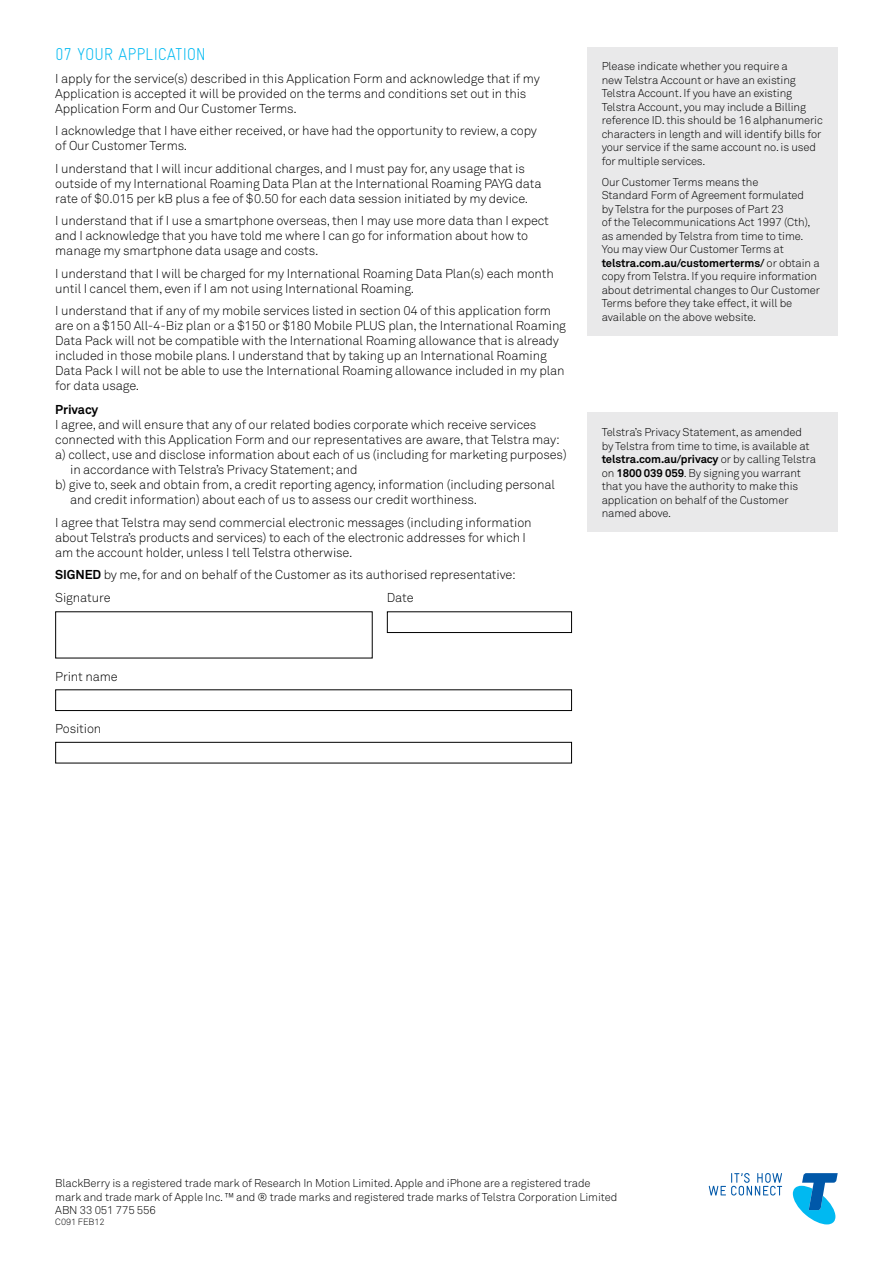
<style>
.page{position:relative;width:893px;height:1263px;background:#fff}
.page>*{position:absolute;margin:0;border:0;box-sizing:border-box;transform-origin:0 0}
.t1{font:300 condensed 17.25px "Gravur";color:#00b9f1}
.t2{font:300 12.75px/15px "Akkurat";letter-spacing:-.01em;color:#000}
.t3{font:700 12.75px "Akkurat";letter-spacing:-.01em;color:#000}
.t4{font:300 11.25px/13.5px "Akkurat";letter-spacing:-.01em;color:#000}
.t5{font:300 9px "Akkurat";letter-spacing:-.01em;color:#000}
.s1{font-weight:700}
</style>
<div class="page">
<div style="left:587px;top:47px;width:251px;height:289px;background:#e9e9ea"></div>
<div style="left:587px;top:413px;width:251px;height:119px;background:#e9e9ea"></div>
<div style="left:387px;top:611px;width:185px;height:22px;border:1px solid #000"></div>
<div style="left:55px;top:689px;width:517px;height:22px;border:1px solid #000"></div>
<div style="left:55px;top:742px;width:517px;height:21px;border:1px solid #000"></div>
<svg style="left:793px;top:1173px;width:45px;height:51px"></svg>
<svg style="left:709px;top:1173px;width:73px;height:22px"></svg>
<h1 class="t1" style="left:55px;top:45px;width:40px">07 YOUR</h1>
<h1 class="t1" style="left:118px;top:45px;width:9px">APPLI</h1>
<h1 class="t1" style="left:158px;top:45px;width:18px">CATION</h1>
<p class="t2" style="left:55px;top:71px;width:486px">I apply for the service(s) described in this Application Form and acknowledge that if my<br>Application is accepted it will be provided on the terms and conditions set out in this<br>Application Form and Our Customer Terms.</p>
<p class="t2" style="left:55px;top:124px;width:483px">I acknowledge that I have either received, or have had the opportunity to review, a copy of Our Customer Terms.</p>
<p class="t2" style="left:55px;top:161px;width:488px">I understand that I will incur additional charges, and I must pay for, any usage that is outside of my International Roaming Data Plan at the International Roaming PAYG data rate of $0.015 per kB plus a fee of $0.50 for each data session initiated by my device.</p>
<p class="t2" style="left:55px;top:214px;width:495px">I understand that if I use a smartphone overseas, then I may use more data than I expect and I acknowledge that you have told me where I can go for information about how to manage my smartphone data usage and costs.</p>
<p class="t2" style="left:55px;top:266px;width:500px">I understand that I will be charged for my International Roaming Data Plan(s) each month until I cancel them, even if I am not using International Roaming.</p>
<p class="t2" style="left:55px;top:304px;width:512px">I understand that if any of my mobile services listed in section 04 of this application form are on a $150 All-4-Biz plan or a $150 or $180 Mobile PLUS plan, the International Roaming Data Pack will not be compatible with the International Roaming allowance that is already included in those mobile plans. I understand that by taking up an International Roaming Data Pack I will not be able to use the International Roaming allowance included in my plan for data usage.</p>
<p class="t3" style="left:55px;top:402px;width:44px">Privacy</p>
<p class="t2" style="left:55px;top:418px;width:483px">I agree, and will ensure that any of our related bodies corporate which receive services</p>
<p class="t2" style="left:55px;top:433px;width:506px">connected with this Application Form and our representatives are aware, that Telstra may:</p>
<p class="t2" style="left:55px;top:448px;width:513px">a) collect, use and disclose information about each of us (including for marketing purposes)</p>
<p class="t2" style="left:70px;top:463px;width:289px">in accordance with Telstra’s Privacy Statement; and</p>
<p class="t2" style="left:55px;top:478px;width:501px">b) give to, seek and obtain from, a credit reporting agency, information (including personal</p>
<p class="t2" style="left:70px;top:493px;width:408px">and credit information) about each of us to assess our credit worthiness.</p>
<p class="t2" style="left:55px;top:515px;width:478px">I agree that Telstra may send commercial electronic messages (including information about Telstra’s products and services) to each of the electronic addresses for which I am the account holder, unless I tell Telstra otherwise.</p>
<p class="t2" style="left:55px;top:564px;width:462px;line-height:22.5px"><span class="s1">SIGNED</span> by me, for and on behalf of the Customer as its authorised representative:<br>Signature</p>
<p class="t2" style="left:387px;top:590px;width:28px">Date</p>
<p class="t2" style="left:55px;top:669px;width:64px">Print name</p>
<p class="t2" style="left:55px;top:722px;width:48px">Position</p>
<p class="t4" style="left:602px;top:60px;width:223px">Please indicate whether you require a<br>new Telstra Account or have an existing Telstra Account. If you have an existing Telstra Account, you may include a Billing reference ID. this should be 16 alphanumeric characters in length and will identify bills for your service if the same account no. is used for multiple services.</p>
<p class="t4" style="left:602px;top:175px;width:220px">Our Customer Terms means the<br>Standard Form of Agreement formulated<br>by Telstra for the purposes of Part 23<br>of the Telecommunications Act 1997 (Cth), as amended by Telstra from time to time.<br>You may view Our Customer Terms at <span class="s1">telstra.com.au/customerterms/</span> or obtain a copy from Telstra. If you require information about detrimental changes to Our Customer Terms before they take effect, it will be available on the above website.</p>
<p class="t4" style="left:602px;top:426px;width:216px">Telstra’s Privacy Statement, as amended by Telstra from time to time, is available at <span class="s1">telstra.com.au/privacy</span> or by calling Telstra on <span class="s1">1800 039 059</span>. By signing you warrant that you have the authority to make this application on behalf of the Customer named above.</p>
<p class="t4" style="left:55px;top:1177px;width:563px">BlackBerry is a registered trade mark of Research In Motion Limited. Apple and iPhone are a registered trade mark and trade mark of Apple Inc. ™ and ® trade marks and registered trade marks of Telstra Corporation Limited<br>ABN 33 051 775 556</p>
<p class="t5" style="left:55px;top:1216px;width:51px">C091 FEB12</p>
</div>
